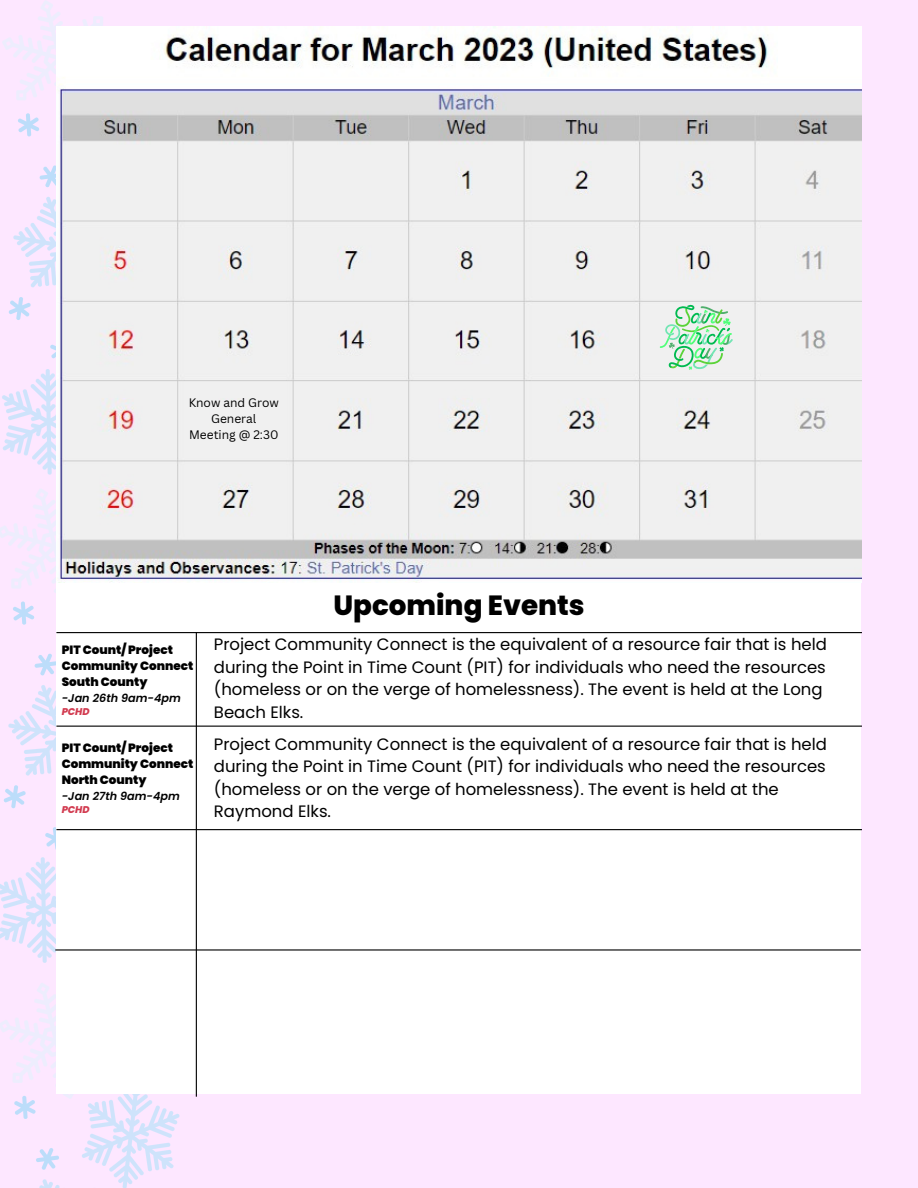
<style>
.page{position:relative;width:918px;height:1188px;background:#fde7ff}
.page>*{position:absolute;margin:0;border:0;box-sizing:border-box;transform-origin:0 0}
.t1{font:800 27.75px "Poppins";color:#000}
.t2{font:16.5px/22.5px "Poppins";color:#000}
.t3{font:900 12px/16.2px "Poppins";color:#000}
.t4{font:12px/16px "Canva Sans";color:#000;text-align:center}
.t5{font:italic 600 11.25px "Poppins";color:#000}
.t6{font:italic 800 9.75px "Poppins";color:#d23b50}
</style>
<div class="page">
<svg style="left:2px;top:0;width:101px;height:475px"></svg>
<svg style="left:0;top:489px;width:56px;height:474px"></svg>
<svg style="left:0;top:983px;width:180px;height:205px"></svg>
<div style="left:56px;top:577px;width:805px;height:517px;background:#fff"></div>
<img style="left:56px;top:26px;width:806px;height:557px">
<hr style="left:196px;top:632px;width:1px;height:465px;background:#000">
<hr style="left:56px;top:632px;width:806px;height:1px;background:#000">
<hr style="left:56px;top:829px;width:806px;height:1px;background:#000">
<hr style="left:55px;top:949px;width:806px;height:2px;background:#000">
<hr style="left:56px;top:726px;width:806px;height:1px;background:#000">
<svg style="left:660px;top:305px;width:73px;height:65px"></svg>
<div style="left:214px;top:400px;width:45px;height:46px;background:#f0f0f0"></div>
<p class="t4" style="left:189px;top:394px;width:92px">Know and Grow<br>General<br>Meeting @ 2:30</p>
<p class="t3" style="left:62px;top:641px;width:133px">PIT Count/ Project<br>Community Connect<br>South County</p>
<p class="t5" style="left:62px;top:691px;width:121px">-Jan 26th 9am-4pm</p>
<p class="t6" style="left:62px;top:705px;width:30px">PCHD</p>
<p class="t3" style="left:62px;top:739px;width:133px">PIT Count/ Project<br>Community Connect<br>North County</p>
<p class="t5" style="left:62px;top:789px;width:120px">-Jan 27th 9am-4pm</p>
<p class="t6" style="left:62px;top:803px;width:30px">PCHD</p>
<h1 class="t1" style="left:333px;top:585px;width:253px">Upcoming Events</h1>
<p class="t2" style="left:214px;top:633px;width:615px">Project Community Connect is the equivalent of a resource fair that is held during the Point in Time Count (PIT) for individuals who need the resources (homeless or on the verge of homelessness). The event is held at the Long Beach Elks.</p>
<p class="t2" style="left:214px;top:733px;width:615px">Project Community Connect is the equivalent of a resource fair that is held during the Point in Time Count (PIT) for individuals who need the resources (homeless or on the verge of homelessness). The event is held at the Raymond Elks.</p>
</div>
